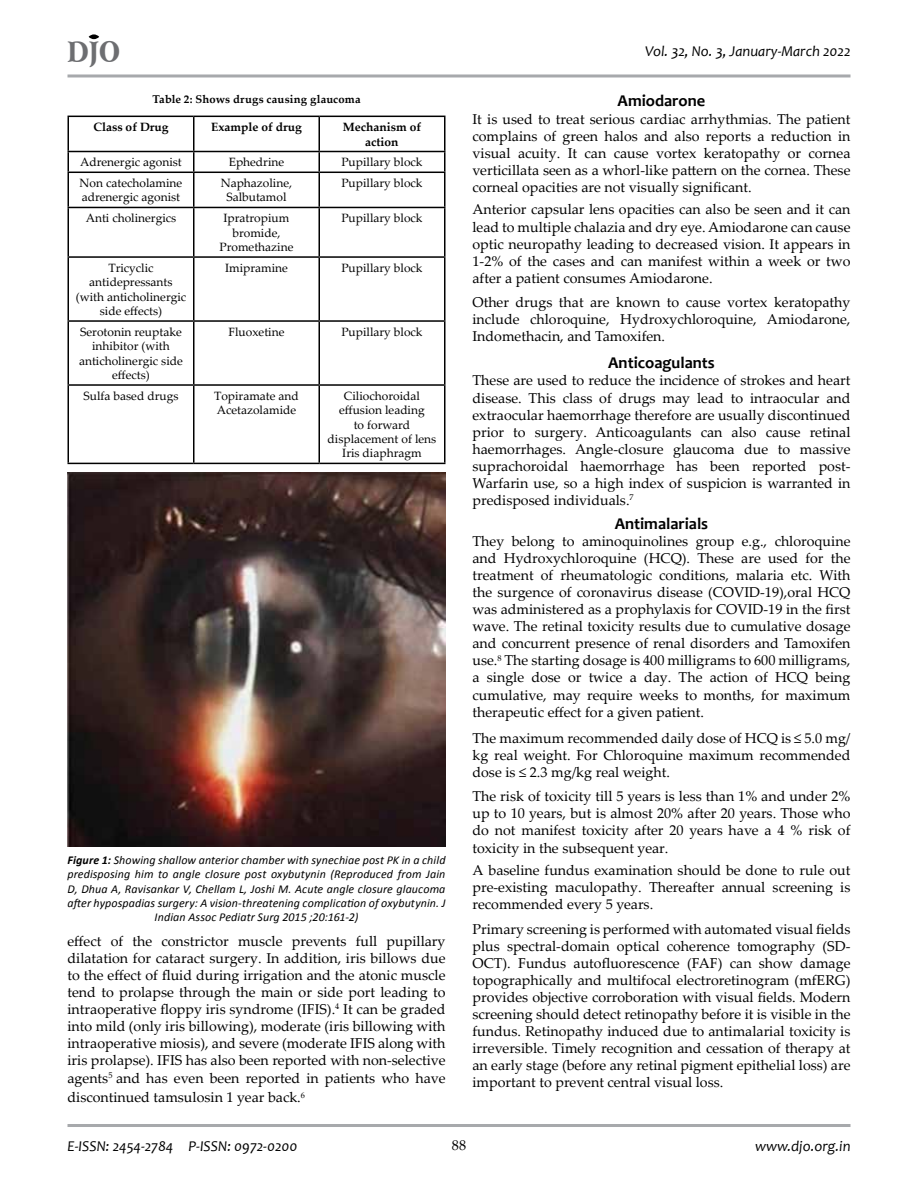
<style>
.page{position:relative;width:918px;height:1188px;background:#fff}
.page>*{position:absolute;margin:0;border:0;box-sizing:border-box;transform-origin:0 0}
.t1{font:900 28.2px "Arrus BT";color:#6d6e71;scale:.82 1}
.t2{font:700 16.5px "Candara";color:#000}
.t3{font:italic 15px "Candara";color:#000}
.t4{font:14.25px/17.1px "Palatino Linotype";color:#000;text-align:justify}
.t5{font:12px/14.4px "Palatino Linotype";color:#000;text-align:center}
.t6{font:italic 12px/14.4px "Calibri";letter-spacing:.01em;color:#000;text-align:center}
.t7{font:700 12px/14.4px "Palatino Linotype";color:#000;text-align:center}
.t8{font:700 11.25px "Palatino Linotype";letter-spacing:.01em;color:#000}
.s1{font-weight:700}
</style>
<div class="page">
<hr style="left:68px;top:74px;width:782px;height:3px;background:#a7a9ac">
<hr style="left:68px;top:1124px;width:782px;height:3px;background:#a7a9ac">
<div style="left:89px;top:34px;width:10px;height:5px;background:#000;border-radius:50%"></div>
<hr style="left:68px;top:116px;width:126px;height:1px;background:#000">
<hr style="left:68px;top:117px;width:1px;height:34px;background:#000">
<hr style="left:194px;top:116px;width:125px;height:1px;background:#000">
<hr style="left:193px;top:117px;width:2px;height:34px;background:#000">
<hr style="left:319px;top:116px;width:127px;height:1px;background:#000">
<hr style="left:318px;top:117px;width:2px;height:34px;background:#000">
<hr style="left:444px;top:117px;width:2px;height:34px;background:#000">
<hr style="left:68px;top:151px;width:126px;height:1px;background:#000">
<svg style="left:68px;top:152px;width:1px;height:20px"></svg>
<hr style="left:194px;top:151px;width:125px;height:1px;background:#000">
<hr style="left:193px;top:152px;width:2px;height:20px;background:#000">
<hr style="left:319px;top:151px;width:127px;height:1px;background:#000">
<hr style="left:318px;top:152px;width:2px;height:20px;background:#000">
<hr style="left:444px;top:152px;width:2px;height:20px;background:#000">
<hr style="left:68px;top:172px;width:126px;height:1px;background:#000">
<hr style="left:68px;top:173px;width:1px;height:34px;background:#000">
<hr style="left:194px;top:172px;width:125px;height:1px;background:#000">
<hr style="left:193px;top:173px;width:2px;height:34px;background:#000">
<hr style="left:319px;top:172px;width:127px;height:1px;background:#000">
<hr style="left:318px;top:173px;width:2px;height:34px;background:#000">
<hr style="left:444px;top:173px;width:2px;height:34px;background:#000">
<hr style="left:68px;top:207px;width:126px;height:1px;background:#000">
<hr style="left:68px;top:208px;width:1px;height:48px;background:#000">
<hr style="left:194px;top:207px;width:125px;height:1px;background:#000">
<hr style="left:193px;top:208px;width:2px;height:48px;background:#000">
<hr style="left:319px;top:207px;width:127px;height:1px;background:#000">
<hr style="left:318px;top:208px;width:2px;height:48px;background:#000">
<hr style="left:444px;top:208px;width:2px;height:48px;background:#000">
<hr style="left:68px;top:256px;width:126px;height:2px;background:#000">
<hr style="left:68px;top:258px;width:1px;height:62px;background:#000">
<hr style="left:194px;top:256px;width:125px;height:2px;background:#000">
<hr style="left:193px;top:258px;width:2px;height:62px;background:#000">
<hr style="left:319px;top:256px;width:127px;height:2px;background:#000">
<hr style="left:318px;top:258px;width:2px;height:62px;background:#000">
<hr style="left:444px;top:258px;width:2px;height:62px;background:#000">
<hr style="left:68px;top:320px;width:126px;height:2px;background:#000">
<hr style="left:68px;top:322px;width:1px;height:62px;background:#000">
<hr style="left:194px;top:320px;width:125px;height:2px;background:#000">
<hr style="left:193px;top:322px;width:2px;height:62px;background:#000">
<hr style="left:319px;top:320px;width:127px;height:2px;background:#000">
<hr style="left:318px;top:322px;width:2px;height:62px;background:#000">
<hr style="left:444px;top:322px;width:2px;height:62px;background:#000">
<hr style="left:68px;top:384px;width:126px;height:2px;background:#000">
<hr style="left:68px;top:386px;width:1px;height:77px;background:#000">
<hr style="left:194px;top:384px;width:125px;height:2px;background:#000">
<hr style="left:193px;top:386px;width:2px;height:77px;background:#000">
<hr style="left:319px;top:384px;width:127px;height:2px;background:#000">
<hr style="left:318px;top:386px;width:2px;height:77px;background:#000">
<hr style="left:444px;top:386px;width:2px;height:77px;background:#000">
<hr style="left:68px;top:463px;width:126px;height:1px;background:#000">
<hr style="left:194px;top:463px;width:125px;height:1px;background:#000">
<hr style="left:319px;top:463px;width:127px;height:1px;background:#000">
<img style="left:68px;top:473px;width:378px;height:373px">
<h1 class="t1" style="left:68px;top:34px;width:66px">DJO</h1>
<p class="t3" style="left:645px;top:42px;width:207px">Vol. 32, No. 3, January-March 2022</p>
<p class="t8" style="left:152px;top:91px;width:210px">Table 2: Shows drugs causing glaucoma</p>
<p class="t7" style="left:93px;top:119px;width:77px">Class of Drug</p>
<p class="t7" style="left:211px;top:119px;width:92px">Example of drug</p>
<p class="t7" style="left:343px;top:119px;width:80px">Mechanism of action</p>
<p class="t5" style="left:80px;top:155px;width:103px">Adrenergic agonist</p>
<p class="t5" style="left:229px;top:155px;width:57px">Ephedrine</p>
<p class="t5" style="left:341px;top:155px;width:83px">Pupillary block</p>
<p class="t5" style="left:80px;top:175px;width:104px;text-align:left">Non catecholamine adrenergic agonist</p>
<p class="t5" style="left:221px;top:175px;width:73px">Naphazoline,<br>Salbutamol</p>
<p class="t5" style="left:341px;top:175px;width:83px">Pupillary block</p>
<p class="t5" style="left:86px;top:211px;width:92px">Anti cholinergics</p>
<p class="t5" style="left:219px;top:211px;width:76px">Ipratropium bromide,<br>Promethazine</p>
<p class="t5" style="left:341px;top:211px;width:83px">Pupillary block</p>
<p class="t5" style="left:76px;top:260px;width:112px">Tricyclic antidepressants (with anticholinergic side effects)</p>
<p class="t5" style="left:225px;top:260px;width:64px">Imipramine</p>
<p class="t5" style="left:341px;top:260px;width:83px">Pupillary block</p>
<p class="t5" style="left:79px;top:324px;width:105px">Serotonin reuptake inhibitor (with anticholinergic side effects)</p>
<p class="t5" style="left:228px;top:324px;width:58px">Fluoxetine</p>
<p class="t5" style="left:341px;top:324px;width:83px">Pupillary block</p>
<p class="t5" style="left:84px;top:388px;width:96px">Sulfa based drugs</p>
<p class="t5" style="left:214px;top:388px;width:86px;text-align:left">Topiramate and<br>Acetazolamide</p>
<p class="t5" style="left:328px;top:388px;width:110px">Ciliochoroidal effusion leading<br>to forward displacement of lens<br>Iris diaphragm</p>
<p class="t6" style="left:68px;top:852px;width:380px"><span class="s1">Figure 1:</span> Showing shallow anterior chamber with synechiae post PK in a child predisposing him to angle closure post oxybutynin (Reproduced from Jain D, Dhua A, Ravisankar V, Chellam L, Joshi M. Acute angle closure glaucoma after hypospadias surgery: A vision-threatening complication of oxybutynin. J Indian Assoc Pediatr Surg 2015 ;20:161-2)</p>
<p class="t4" style="left:67px;top:932px;width:380px">effect of the constrictor muscle prevents full pupillary dilatation for cataract surgery. In addition, iris billows due to the effect of fluid during irrigation and the atonic muscle tend to prolapse through the main or side port leading to intraoperative floppy iris syndrome (IFIS).<sup>4</sup> It can be graded into mild (only iris billowing), moderate (iris billowing with intraoperative miosis), and severe (moderate IFIS along with iris prolapse). IFIS has also been reported with non-selective agents<sup>5</sup> and has even been reported in patients who have</p>
<p class="t4" style="left:67px;top:1088px;width:239px">discontinued tamsulosin 1 year back.<sup>6</sup></p>
<p class="t2" style="left:618px;top:91px;width:89px">Amiodarone</p>
<p class="t4" style="left:472px;top:110px;width:380px">It is used to treat serious cardiac arrhythmias. The patient complains of green halos and also reports a reduction in visual acuity. It can cause vortex keratopathy or cornea verticillata seen as a whorl-like pattern on the cornea. These corneal opacities are not visually significant.</p>
<p class="t4" style="left:472px;top:201px;width:380px">Anterior capsular lens opacities can also be seen and it can lead to multiple chalazia and dry eye. Amiodarone can cause optic neuropathy leading to decreased vision. It appears in 1-2% of the cases and can manifest within a week or two after a patient consumes Amiodarone.</p>
<p class="t4" style="left:472px;top:293px;width:380px">Other drugs that are known to cause vortex keratopathy include chloroquine, Hydroxychloroquine, Amiodarone, Indomethacin, and Tamoxifen.</p>
<p class="t2" style="left:608px;top:353px;width:108px">Anticoagulants</p>
<p class="t4" style="left:472px;top:372px;width:380px">These are used to reduce the incidence of strokes and heart disease. This class of drugs may lead to intraocular and extraocular haemorrhage therefore are usually discontinued prior to surgery. Anticoagulants can also cause retinal haemorrhages. Angle-closure glaucoma due to massive suprachoroidal haemorrhage has been reported post-Warfarin use, so a high index of suspicion is warranted in predisposed individuals.<sup>7</sup></p>
<p class="t2" style="left:615px;top:513px;width:95px">Antimalarials</p>
<p class="t4" style="left:472px;top:532px;width:380px">They belong to aminoquinolines group e.g., chloroquine and Hydroxychloroquine (HCQ). These are used for the treatment of rheumatologic conditions, malaria etc. With the surgence of coronavirus disease (COVID-19),oral HCQ was administered as a prophylaxis for COVID-19 in the first wave. The retinal toxicity results due to cumulative dosage and concurrent presence of renal disorders and Tamoxifen use.<sup>8</sup> The starting dosage is 400 milligrams to 600 milligrams, a single dose or twice a day. The action of HCQ being cumulative, may require weeks to months, for maximum therapeutic effect for a given patient.</p>
<p class="t4" style="left:473px;top:729px;width:380px">The maximum recommended daily dose of HCQ is ≤ 5.0 mg/ kg real weight. For Chloroquine maximum recommended dose is ≤ 2.3 mg/kg real weight.</p>
<p class="t4" style="left:473px;top:787px;width:380px">The risk of toxicity till 5 years is less than 1% and under 2% up to 10 years, but is almost 20% after 20 years. Those who do not manifest toxicity after 20 years have a 4 % risk of toxicity in the subsequent year.</p>
<p class="t4" style="left:473px;top:861px;width:380px">A baseline fundus examination should be done to rule out pre-existing maculopathy. Thereafter annual screening is recommended every 5 years.</p>
<p class="t4" style="left:473px;top:920px;width:380px">Primary screening is performed with automated visual fields plus spectral-domain optical coherence tomography (SD-OCT). Fundus autofluorescence (FAF) can show damage topographically and multifocal electroretinogram (mfERG) provides objective corroboration with visual fields. Modern screening should detect retinopathy before it is visible in the fundus. Retinopathy induced due to antimalarial toxicity is irreversible. Timely recognition and cessation of therapy at an early stage (before any retinal pigment epithelial loss) are important to prevent central visual loss.</p>
<p class="t3" style="left:68px;top:1136px;width:232px">E-ISSN: 2454-2784 P-ISSN: 0972-0200</p>
<p class="t4" style="left:452px;top:1136px;width:16px">88</p>
<p class="t3" style="left:755px;top:1136px;width:97px">www.djo.org.in</p>
</div>
